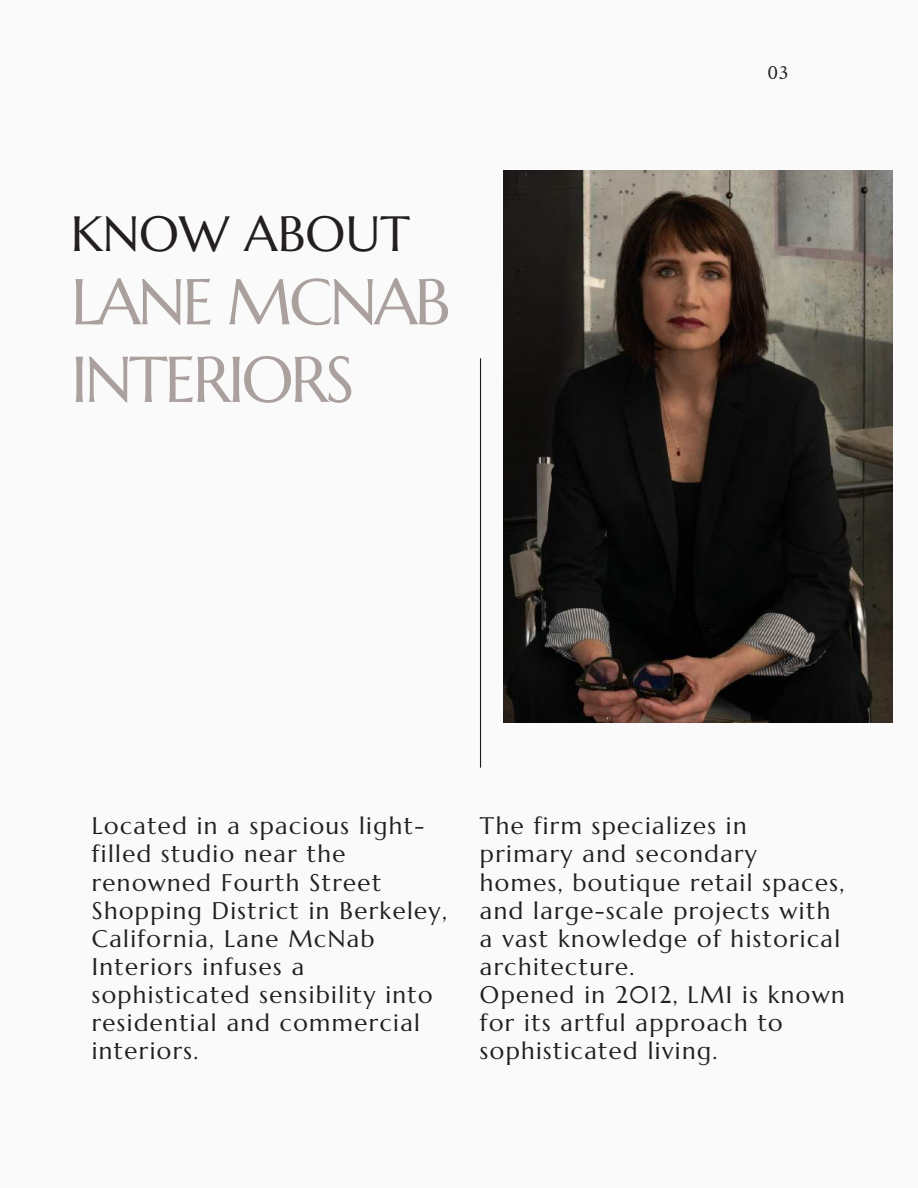
<style>
.page{position:relative;width:918px;height:1188px;background:#fafafa}
.page>*{position:absolute;margin:0;border:0;box-sizing:border-box;transform-origin:0 0}
.t1{font:64.5px/77.7px "Marcellus";letter-spacing:-.05em;color:#aaa19f}
.t2{font:49.5px "Marcellus";color:#231f20}
.t3{font:24px/28.2px "Marcellus";letter-spacing:.06em;color:#231f20}
.t4{font:20.25px "Crimson";color:#231f20}
</style>
<div class="page">
<img style="left:504px;top:171px;width:389px;height:551px">
<hr style="left:480px;top:358px;width:1px;height:410px;background:#231f20">
<h2 class="t2" style="left:71px;top:203px;width:341px">KNOW ABOUT</h2>
<h1 class="t1" style="left:71px;top:263px;width:381px">LANE MCNAB<br>INTERIORS</h1>
<p class="t4" style="left:768px;top:64px;width:22px">03</p>
<p class="t3" style="left:92px;top:812px;width:357px">Located in a spacious light&shy;filled studio near the renowned Fourth Street<br>Shopping District in Berkeley,<br>California, Lane McNab<br>Interiors infuses a sophisticated sensibility into residential and commercial interiors.</p>
<p class="t3" style="left:480px;top:812px;width:366px">The firm specializes in primary and secondary homes, boutique retail spaces, and large-scale projects with a vast knowledge of historical architecture.<br>Opened in 2012, LMI is known for its artful approach to sophisticated living.</p>
</div>
